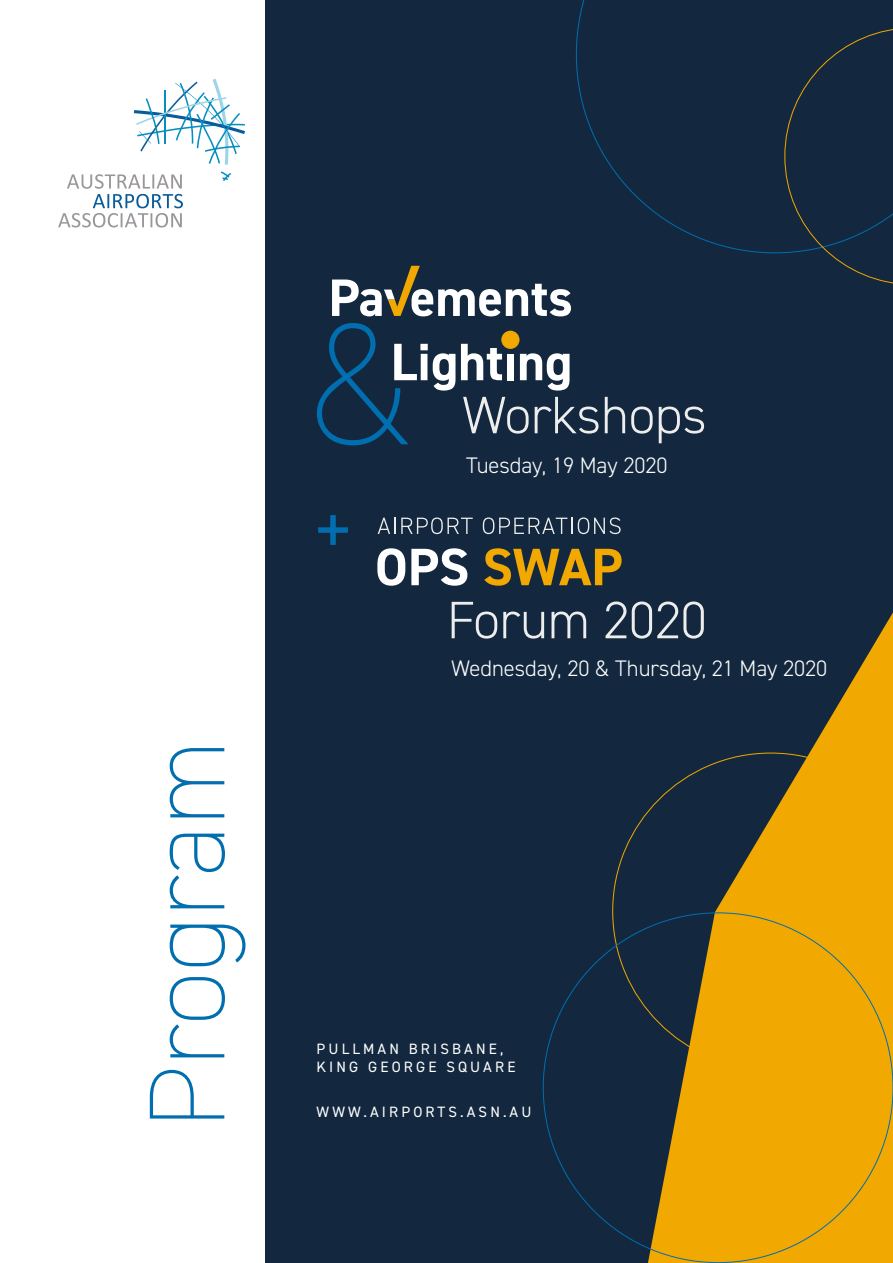
<style>
.page{position:relative;width:893px;height:1263px;background:#fff}
.page>*{position:absolute;margin:0;border:0;box-sizing:border-box;transform-origin:0 0}
.t1{font:200 108px "DIN2014";color:#006eaf}
.t2{font:76.5px "DIN2014";color:#006eaf}
.t3{font:300 22.5px "DIN2014";color:#fff}
.t4{font:15px/18px "DIN2014";letter-spacing:.21em;color:#fff}
</style>
<div class="page">
<div style="left:265px;top:0;width:628px;height:1263px;background:#13283f"></div>
<svg style="left:648px;top:612px;width:245px;height:651px;fill:#f1a800"></svg>
<svg style="left:576px;top:0;width:208px;height:253px"></svg>
<svg style="left:612px;top:753px;width:281px;height:316px"></svg>
<svg style="left:784px;top:29px;width:109px;height:255px"></svg>
<svg style="left:317px;top:323px;width:138px;height:122px"></svg>
<svg style="left:461px;top:344px;width:41px;height:36px"></svg>
<div style="left:507px;top:354px;width:7px;height:26px;background:#fff"></div>
<svg style="left:520px;top:353px;width:49px;height:38px"></svg>
<svg style="left:463px;top:397px;width:66px;height:37px"></svg>
<svg style="left:535px;top:397px;width:63px;height:37px"></svg>
<svg style="left:605px;top:397px;width:20px;height:36px"></svg>
<svg style="left:631px;top:407px;width:22px;height:27px"></svg>
<svg style="left:659px;top:407px;width:45px;height:36px"></svg>
<svg style="left:332px;top:266px;width:239px;height:50px"></svg>
<div style="left:501px;top:331px;width:18px;height:18px;background:#f1a800;border-radius:50%"></div>
<svg style="left:452px;top:602px;width:45px;height:37px"></svg>
<svg style="left:503px;top:611px;width:41px;height:28px"></svg>
<svg style="left:551px;top:611px;width:35px;height:27px"></svg>
<svg style="left:605px;top:601px;width:21px;height:37px"></svg>
<svg style="left:632px;top:601px;width:72px;height:38px"></svg>
<svg style="left:377px;top:548px;width:28px;height:38px"></svg>
<svg style="left:411px;top:548px;width:56px;height:38px"></svg>
<svg style="left:484px;top:548px;width:138px;height:38px"></svg>
<svg style="left:378px;top:518px;width:17px;height:16px"></svg>
<svg style="left:401px;top:517px;width:72px;height:17px"></svg>
<svg style="left:483px;top:517px;width:138px;height:17px"></svg>
<svg style="left:58px;top:174px;width:125px;height:53px"></svg>
<svg style="left:221px;top:171px;width:10px;height:10px"></svg>
<svg style="left:134px;top:79px;width:111px;height:86px"></svg>
<h1 class="t1" style="left:121px;top:1129px;width:390px;rotate:-90deg">Program</h1>
<h2 class="t2" style="left:314px;top:483px;width:40px">+</h2>
<h3 class="t3" style="left:466px;top:451px;width:203px">Tuesday, 19 May 2020</h3>
<h3 class="t3" style="left:452px;top:655px;width:377px">Wednesday, 20 &amp; Thursday, 21 May 2020</h3>
<p class="t4" style="left:317px;top:1040px;width:200px">PULLMAN BRISBANE,<br>KING GEORGE SQUARE</p>
<p class="t4" style="left:317px;top:1103px;width:216px">WWW.AIRPORTS.ASN.AU</p>
</div>
